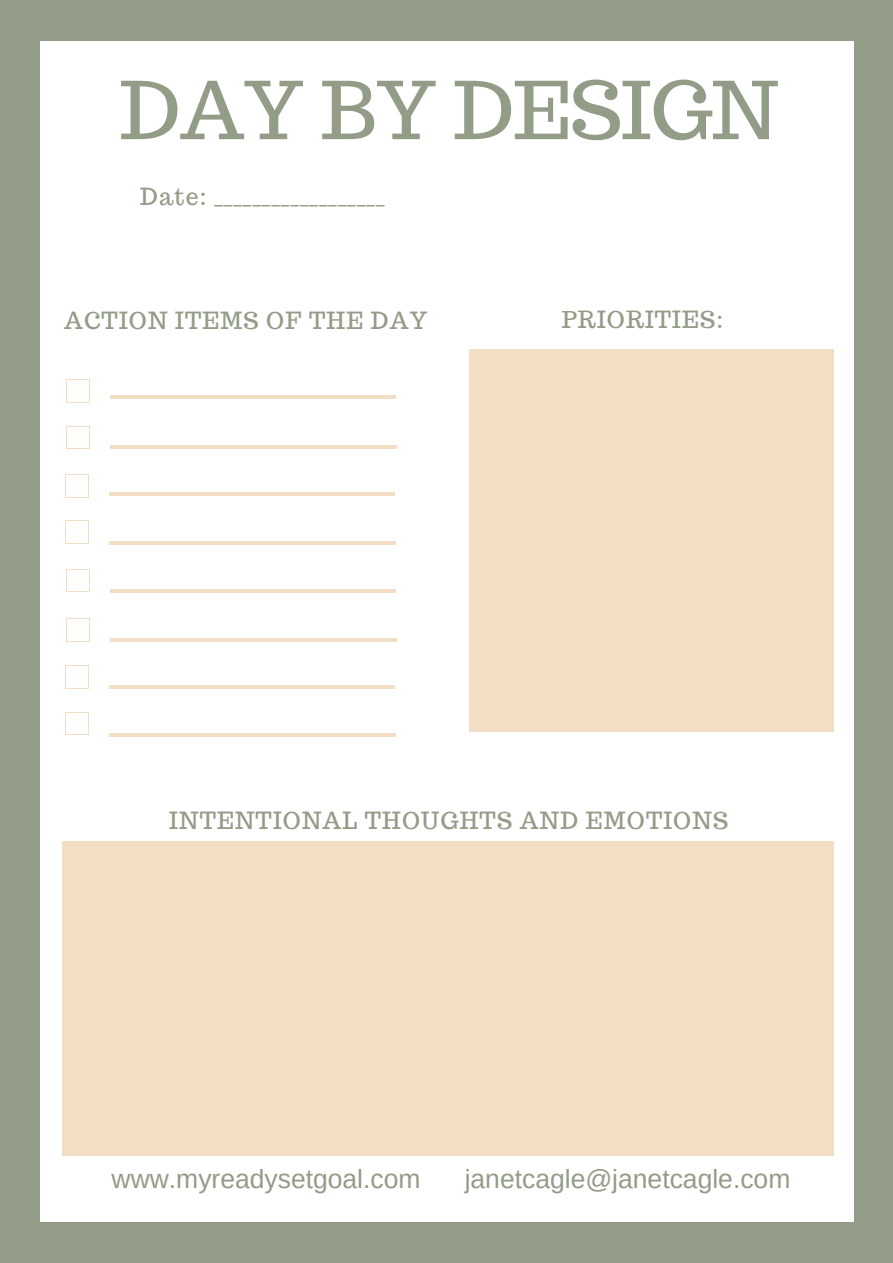
<style>
.page{position:relative;width:893px;height:1263px;background:#939c87}
.page>*{position:absolute;margin:0;border:0;box-sizing:border-box;transform-origin:0 0}
.t1{font:79.5px "Trocchi";letter-spacing:-.01em;color:#939c87}
.t2{font:26.55px "Arimo";color:#939c87}
.t3{font:23.25px "Trocchi";letter-spacing:.05em;color:#939c87}
</style>
<div class="page">
<div style="left:41px;top:42px;width:812px;height:1180px;background:#fff"></div>
<hr style="left:111px;top:395px;width:285px;height:4px;background:#f2dec5">
<hr style="left:110px;top:445px;width:287px;height:3px;background:#f2dec5">
<hr style="left:110px;top:492px;width:285px;height:3px;background:#f2dec5">
<hr style="left:109px;top:542px;width:287px;height:3px;background:#f2dec5">
<hr style="left:111px;top:589px;width:285px;height:3px;background:#f2dec5">
<hr style="left:110px;top:638px;width:287px;height:4px;background:#f2dec5">
<hr style="left:110px;top:686px;width:285px;height:3px;background:#f2dec5">
<hr style="left:109px;top:733px;width:287px;height:3px;background:#f2dec5">
<svg style="left:66px;top:379px;width:24px;height:24px"></svg>
<svg style="left:66px;top:426px;width:24px;height:23px"></svg>
<svg style="left:65px;top:474px;width:24px;height:24px"></svg>
<svg style="left:65px;top:520px;width:24px;height:24px"></svg>
<svg style="left:66px;top:569px;width:24px;height:23px"></svg>
<svg style="left:66px;top:618px;width:24px;height:24px"></svg>
<svg style="left:65px;top:665px;width:24px;height:24px"></svg>
<svg style="left:65px;top:712px;width:24px;height:23px"></svg>
<div style="left:470px;top:349px;width:364px;height:383px;background:#f2dec5"></div>
<div style="left:62px;top:841px;width:771px;height:314px;background:#f2dec5"></div>
<h1 class="t1" style="left:120px;top:58px;width:660px">DAY BY DESIGN</h1>
<p class="t3" style="left:140px;top:181px;width:246px">Date: __________________</p>
<p class="t3" style="left:64px;top:305px;width:365px">ACTION ITEMS OF THE DAY</p>
<p class="t3" style="left:562px;top:304px;width:163px">PRIORITIES:</p>
<p class="t3" style="left:169px;top:805px;width:560px">INTENTIONAL THOUGHTS AND EMOTIONS</p>
<p class="t2" style="left:112px;top:1164px;width:311px">www.myreadysetgoal.com</p>
<p class="t2" style="left:465px;top:1164px;width:327px">janetcagle@janetcagle.com</p>
</div>
